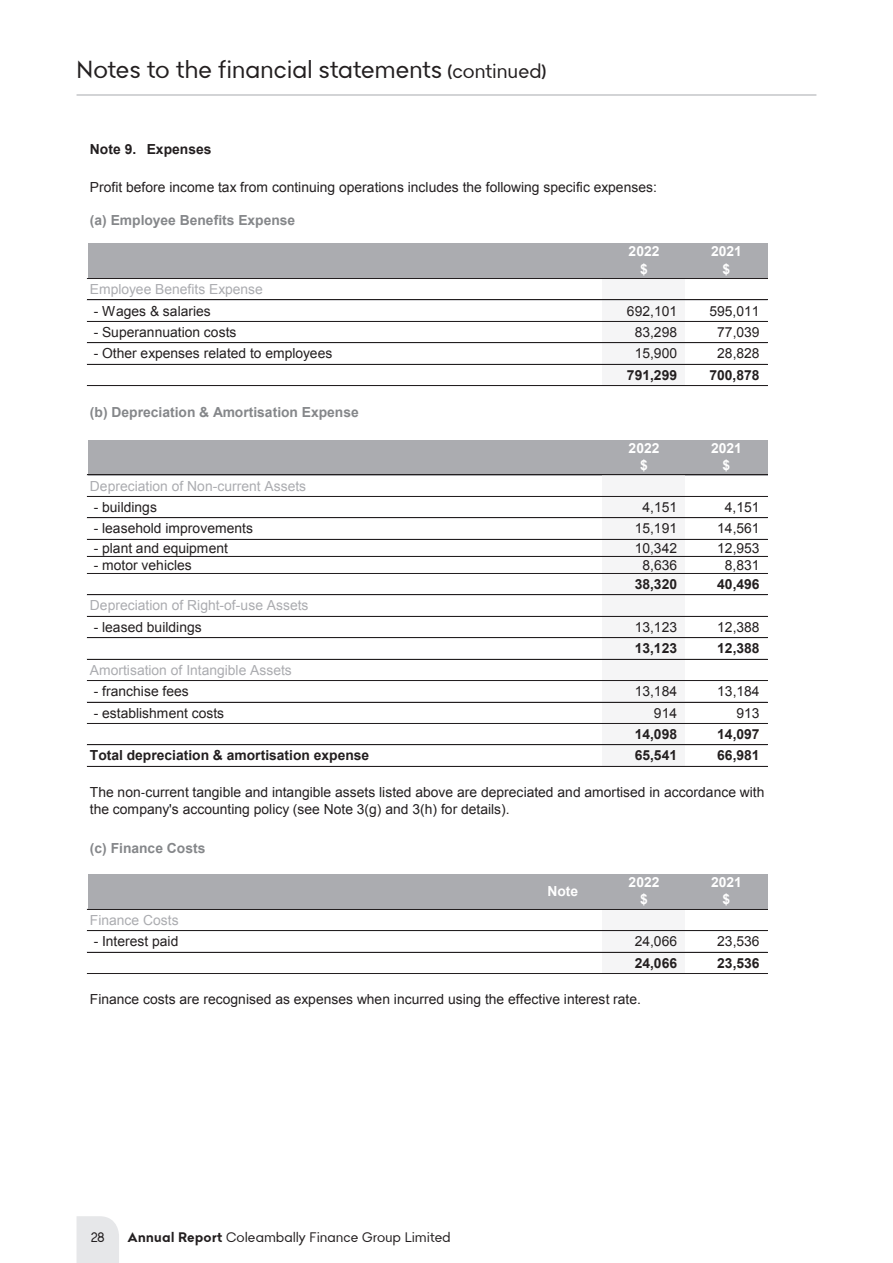
<style>
.page{position:relative;width:893px;height:1263px;background:#fff}
.page>*{position:absolute;margin:0;border:0;box-sizing:border-box;transform-origin:0 0}
.t1{font:24px "Bendigo Sans";letter-spacing:.01em;color:#231f20}
.t2{font:13.8px/17.1px "Arial";color:#231f20}
.t3{font:13.8px "Arial";color:#abacb0}
.t4{font:700 13.8px "Arial";color:#231f20}
.t5{font:700 13.8px "Arial";color:#85878a}
.t6{font:700 13.8px "Arial";color:#fff}
.t7{font:13.5px "Bendigo Sans";letter-spacing:.02em;color:#231f20}
.s1{font-size:19.5px}
.s2{font-family:"Cambria Math"}
.s3{font-weight:700}
</style>
<div class="page">
<div style="left:77px;top:1216px;width:42px;height:47px;background:#e6e7e9"></div>
<hr style="left:77px;top:95px;width:739px;height:1px;background:#a8a9ad">
<div style="left:88px;top:243px;width:679px;height:36px;background:#abacb0"></div>
<div style="left:602px;top:278px;width:83px;height:22px;background:#f5f5f6"></div>
<div style="left:602px;top:300px;width:83px;height:21px;background:#f5f5f6"></div>
<div style="left:602px;top:321px;width:83px;height:22px;background:#f5f5f6"></div>
<div style="left:602px;top:343px;width:83px;height:21px;background:#f5f5f6"></div>
<div style="left:602px;top:364px;width:83px;height:22px;background:#f5f5f6"></div>
<div style="left:88px;top:440px;width:679px;height:35px;background:#abacb0"></div>
<div style="left:602px;top:475px;width:83px;height:21px;background:#f5f5f6"></div>
<div style="left:602px;top:496px;width:83px;height:22px;background:#f5f5f6"></div>
<div style="left:602px;top:518px;width:83px;height:21px;background:#f5f5f6"></div>
<div style="left:602px;top:539px;width:83px;height:17px;background:#f5f5f6"></div>
<div style="left:602px;top:556px;width:83px;height:17px;background:#f5f5f6"></div>
<div style="left:602px;top:573px;width:83px;height:22px;background:#f5f5f6"></div>
<div style="left:602px;top:595px;width:83px;height:21px;background:#f5f5f6"></div>
<div style="left:602px;top:616px;width:83px;height:22px;background:#f5f5f6"></div>
<div style="left:602px;top:638px;width:83px;height:21px;background:#f5f5f6"></div>
<div style="left:602px;top:659px;width:83px;height:22px;background:#f5f5f6"></div>
<div style="left:602px;top:680px;width:83px;height:22px;background:#f5f5f6"></div>
<div style="left:602px;top:702px;width:83px;height:21px;background:#f5f5f6"></div>
<div style="left:602px;top:723px;width:83px;height:22px;background:#f5f5f6"></div>
<div style="left:602px;top:745px;width:83px;height:21px;background:#f5f5f6"></div>
<div style="left:88px;top:874px;width:679px;height:35px;background:#abacb0"></div>
<div style="left:602px;top:909px;width:83px;height:22px;background:#f5f5f6"></div>
<div style="left:602px;top:930px;width:83px;height:22px;background:#f5f5f6"></div>
<div style="left:602px;top:952px;width:83px;height:21px;background:#f5f5f6"></div>
<hr style="left:87px;top:278px;width:680px;height:1px;background:#231f20">
<hr style="left:87px;top:300px;width:680px;height:1px;background:#231f20">
<hr style="left:87px;top:321px;width:680px;height:1px;background:#231f20">
<hr style="left:87px;top:342px;width:680px;height:1px;background:#a4a5a9">
<hr style="left:87px;top:343px;width:680px;height:1px;background:#231f20">
<hr style="left:87px;top:364px;width:680px;height:1px;background:#231f20">
<hr style="left:87px;top:385px;width:680px;height:1px;background:#231f20">
<hr style="left:87px;top:475px;width:680px;height:1px;background:#231f20">
<hr style="left:87px;top:496px;width:680px;height:1px;background:#231f20">
<hr style="left:87px;top:517px;width:680px;height:1px;background:#a4a5a9">
<hr style="left:87px;top:518px;width:680px;height:1px;background:#231f20">
<hr style="left:87px;top:539px;width:680px;height:1px;background:#231f20">
<hr style="left:87px;top:556px;width:680px;height:1px;background:#231f20">
<hr style="left:87px;top:573px;width:680px;height:1px;background:#231f20">
<hr style="left:87px;top:595px;width:680px;height:1px;background:#231f20">
<hr style="left:87px;top:616px;width:680px;height:1px;background:#231f20">
<hr style="left:87px;top:637px;width:680px;height:1px;background:#a4a5a9">
<hr style="left:87px;top:638px;width:680px;height:1px;background:#231f20">
<hr style="left:87px;top:659px;width:680px;height:1px;background:#231f20">
<hr style="left:87px;top:680px;width:680px;height:1px;background:#231f20">
<hr style="left:87px;top:702px;width:680px;height:1px;background:#231f20">
<hr style="left:87px;top:723px;width:680px;height:1px;background:#231f20">
<hr style="left:87px;top:745px;width:680px;height:1px;background:#231f20">
<hr style="left:87px;top:766px;width:680px;height:1px;background:#231f20">
<hr style="left:87px;top:909px;width:680px;height:1px;background:#231f20">
<hr style="left:87px;top:930px;width:680px;height:1px;background:#231f20">
<hr style="left:87px;top:952px;width:680px;height:1px;background:#231f20">
<hr style="left:87px;top:973px;width:680px;height:1px;background:#231f20">
<h1 class="t1" style="left:77px;top:53px;width:471px">Notes to the financial statements <span class="s1">(continued)</span></h1>
<p class="t4" style="left:90px;top:140px;width:123px">Note 9. Expenses</p>
<p class="t2" style="left:90px;top:178px;width:569px">Profit before income tax from continuing operations includes the following specific expenses:</p>
<p class="t5" style="left:90px;top:211px;width:207px">(a) Employee Benefits Expense</p>
<p class="t6" style="left:629px;top:242px;width:32px">2022</p>
<p class="t6" style="left:711px;top:242px;width:32px">2021</p>
<p class="t6" style="left:640px;top:260px;width:9px">$</p>
<p class="t6" style="left:723px;top:260px;width:9px">$</p>
<p class="t3" style="left:90px;top:280px;width:175px">Employee Benefits Expense</p>
<p class="t2" style="left:94px;top:302px;width:119px">- Wages &amp; salaries</p>
<p class="t2" style="left:627px;top:302px;width:52px">692,101</p>
<p class="t2" style="left:709px;top:302px;width:52px">595,011</p>
<p class="t2" style="left:94px;top:324px;width:144px">- Superannuation costs</p>
<p class="t2" style="left:635px;top:324px;width:44px">83,298</p>
<p class="t2" style="left:717px;top:324px;width:44px">77,039</p>
<p class="t2" style="left:94px;top:345px;width:240px">- Other expenses related to employees</p>
<p class="t2" style="left:635px;top:345px;width:44px">15,900</p>
<p class="t2" style="left:717px;top:345px;width:44px">28,828</p>
<p class="t4" style="left:627px;top:366px;width:52px">791,299</p>
<p class="t4" style="left:709px;top:366px;width:52px">700,878</p>
<p class="t5" style="left:90px;top:403px;width:270px">(b) Depreciation &amp; Amortisation Expense</p>
<p class="t6" style="left:629px;top:439px;width:32px">2022</p>
<p class="t6" style="left:711px;top:439px;width:32px">2021</p>
<p class="t6" style="left:640px;top:456px;width:9px">$</p>
<p class="t6" style="left:723px;top:456px;width:9px">$</p>
<p class="t3" style="left:90px;top:477px;width:218px">Depreciation of Non-current Assets</p>
<p class="t2" style="left:94px;top:499px;width:65px">- buildings</p>
<p class="t2" style="left:642px;top:499px;width:36px">4,151</p>
<p class="t2" style="left:725px;top:499px;width:36px">4,151</p>
<p class="t2" style="left:94px;top:520px;width:161px">- leasehold improvements</p>
<p class="t2" style="left:635px;top:520px;width:44px">15,191</p>
<p class="t2" style="left:717px;top:520px;width:44px">14,561</p>
<p class="t2" style="left:94px;top:539px;width:136px">- plant and equipment</p>
<p class="t2" style="left:635px;top:539px;width:44px">10,342</p>
<p class="t2" style="left:717px;top:539px;width:44px">12,953</p>
<p class="t2" style="left:94px;top:556px;width:100px">- motor vehicles</p>
<p class="t2" style="left:642px;top:556px;width:36px">8,636</p>
<p class="t2" style="left:725px;top:556px;width:36px">8,831</p>
<p class="t4" style="left:635px;top:575px;width:44px">38,320</p>
<p class="t4" style="left:717px;top:575px;width:44px">40,496</p>
<p class="t3" style="left:90px;top:596px;width:220px">Depreciation of Right-of-use Assets</p>
<p class="t2" style="left:94px;top:619px;width:110px">- leased buildings</p>
<p class="t2" style="left:635px;top:619px;width:44px">13,123</p>
<p class="t2" style="left:717px;top:619px;width:44px">12,388</p>
<p class="t4" style="left:635px;top:639px;width:44px">13,123</p>
<p class="t4" style="left:717px;top:639px;width:44px">12,388</p>
<p class="t3" style="left:90px;top:661px;width:203px">Amortisation of Intangible Assets</p>
<p class="t2" style="left:94px;top:683px;width:97px">- franchise fees</p>
<p class="t2" style="left:635px;top:683px;width:44px">13,184</p>
<p class="t2" style="left:717px;top:683px;width:44px">13,184</p>
<p class="t2" style="left:94px;top:704px;width:132px">- establishment costs</p>
<p class="t2" style="left:654px;top:704px;width:25px">914</p>
<p class="t2" style="left:736px;top:704px;width:25px">913</p>
<p class="t4" style="left:635px;top:725px;width:44px">14,098</p>
<p class="t4" style="left:717px;top:725px;width:44px">14,097</p>
<p class="t4" style="left:90px;top:746px;width:281px">Total depreciation &amp; amortisation expense</p>
<p class="t4" style="left:635px;top:746px;width:44px">65,541</p>
<p class="t4" style="left:717px;top:746px;width:44px">66,981</p>
<p class="t2" style="left:90px;top:783px;width:676px">The non<span class="s2">‐</span>current tangible and intangible assets listed above are depreciated and amortised in accordance with the company's accounting policy (see Note 3(g) and 3(h) for details).</p>
<p class="t5" style="left:90px;top:839px;width:117px">(c) Finance Costs</p>
<p class="t6" style="left:547px;top:882px;width:32px">Note</p>
<p class="t6" style="left:629px;top:873px;width:32px">2022</p>
<p class="t6" style="left:711px;top:873px;width:32px">2021</p>
<p class="t6" style="left:640px;top:890px;width:9px">$</p>
<p class="t6" style="left:723px;top:890px;width:9px">$</p>
<p class="t3" style="left:90px;top:911px;width:90px">Finance Costs</p>
<p class="t2" style="left:94px;top:933px;width:86px">- Interest paid</p>
<p class="t2" style="left:635px;top:933px;width:44px">24,066</p>
<p class="t2" style="left:717px;top:933px;width:44px">23,536</p>
<p class="t4" style="left:635px;top:954px;width:44px">24,066</p>
<p class="t4" style="left:717px;top:954px;width:44px">23,536</p>
<p class="t2" style="left:90px;top:991px;width:553px">Finance costs are recognised as expenses when incurred using the effective interest rate.</p>
<p class="t7" style="left:91px;top:1228px;width:15px">28</p>
<p class="t7" style="left:128px;top:1228px;width:324px"><span class="s3">Annual Report</span> Coleambally Finance Group Limited</p>
</div>
